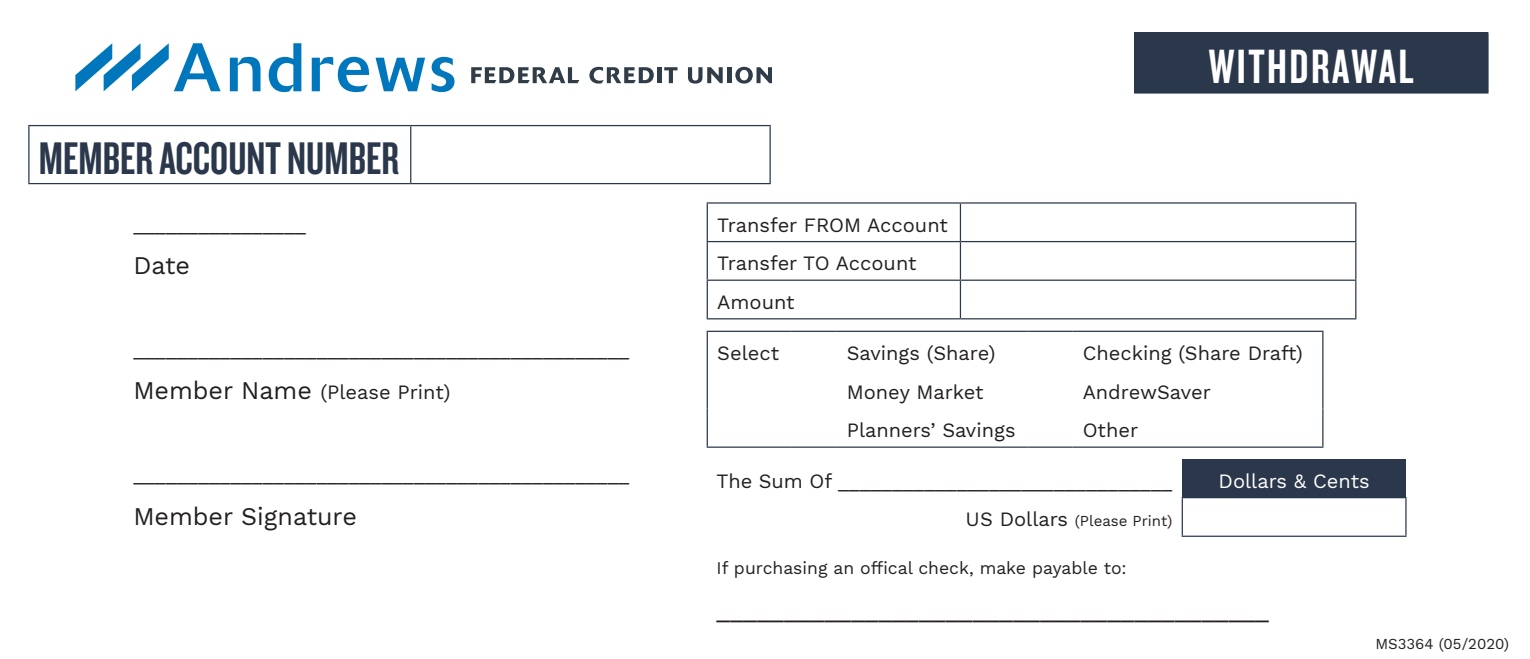
<style>
.page{position:relative;width:1530px;height:659px;background:#fff}
.page>*{position:absolute;margin:0;border:0;box-sizing:border-box;transform-origin:0 0}
.t1{font:50px "Knockout 48 Featherweight";letter-spacing:.05em;color:#fff}
.t2{font:47.5px "Knockout 48 Featherweight";color:#2b384c}
.t3{font:25px "Work Sans";color:#231f20}
.t4{font:20px "Work Sans";color:#231f20}
.t5{font:20px "Work Sans";color:#fff}
.t6{font:17.5px "Work Sans";color:#231f20}
.t7{font:15px "Work Sans";color:#231f20}
.s1{font-size:25px}
.s2{font-size:20px}
</style>
<div class="page">
<hr style="left:1134px;top:92px;width:355px;height:2px;background:#2b384c">
<hr style="left:1487px;top:34px;width:2px;height:58px;background:#2b384c">
<hr style="left:1134px;top:34px;width:1px;height:58px;background:#2b384c">
<hr style="left:1134px;top:32px;width:355px;height:2px;background:#2b384c">
<hr style="left:1182px;top:535px;width:225px;height:2px;background:#2b384c">
<hr style="left:1182px;top:497px;width:225px;height:1px;background:#2b384c">
<hr style="left:707px;top:446px;width:85px;height:2px;background:#2b384c">
<hr style="left:792px;top:446px;width:45px;height:2px;background:#2b384c">
<hr style="left:837px;top:446px;width:191px;height:2px;background:#2b384c">
<hr style="left:1028px;top:446px;width:45px;height:2px;background:#2b384c">
<hr style="left:1073px;top:446px;width:251px;height:2px;background:#2b384c">
<hr style="left:1322px;top:332px;width:2px;height:38px;background:#2b384c">
<hr style="left:1322px;top:370px;width:2px;height:38px;background:#2b384c">
<hr style="left:1322px;top:408px;width:2px;height:38px;background:#2b384c">
<hr style="left:707px;top:332px;width:1px;height:38px;background:#2b384c">
<hr style="left:707px;top:370px;width:1px;height:38px;background:#2b384c">
<hr style="left:707px;top:408px;width:1px;height:38px;background:#2b384c">
<hr style="left:707px;top:331px;width:85px;height:1px;background:#2b384c">
<hr style="left:792px;top:331px;width:45px;height:1px;background:#2b384c">
<hr style="left:837px;top:331px;width:191px;height:1px;background:#2b384c">
<hr style="left:1028px;top:331px;width:45px;height:1px;background:#2b384c">
<hr style="left:1073px;top:331px;width:251px;height:1px;background:#2b384c">
<hr style="left:707px;top:202px;width:253px;height:2px;background:#2b384c">
<hr style="left:707px;top:204px;width:1px;height:37px;background:#2b384c">
<hr style="left:960px;top:202px;width:396px;height:2px;background:#2b384c">
<hr style="left:960px;top:204px;width:1px;height:37px;background:#2b384c">
<hr style="left:1355px;top:204px;width:1px;height:37px;background:#2b384c">
<hr style="left:707px;top:241px;width:253px;height:1px;background:#2b384c">
<hr style="left:707px;top:242px;width:1px;height:37px;background:#2b384c">
<hr style="left:960px;top:241px;width:396px;height:1px;background:#2b384c">
<hr style="left:960px;top:242px;width:1px;height:37px;background:#2b384c">
<hr style="left:1355px;top:242px;width:1px;height:37px;background:#2b384c">
<hr style="left:707px;top:279px;width:253px;height:2px;background:#2b384c">
<hr style="left:707px;top:281px;width:1px;height:37px;background:#2b384c">
<hr style="left:960px;top:279px;width:396px;height:2px;background:#2b384c">
<hr style="left:960px;top:281px;width:1px;height:37px;background:#2b384c">
<hr style="left:1355px;top:281px;width:1px;height:37px;background:#2b384c">
<hr style="left:707px;top:318px;width:253px;height:1px;background:#2b384c">
<hr style="left:960px;top:318px;width:396px;height:1px;background:#2b384c">
<svg style="left:471px;top:67px;width:108px;height:16px"></svg>
<svg style="left:589px;top:67px;width:65px;height:17px"></svg>
<hr style="left:658px;top:67px;width:4px;height:16px;background:#303d48">
<svg style="left:664px;top:67px;width:14px;height:16px"></svg>
<svg style="left:688px;top:67px;width:35px;height:17px"></svg>
<div style="left:727px;top:67px;width:5px;height:16px;background:#303d48"></div>
<svg style="left:735px;top:67px;width:37px;height:17px"></svg>
<svg style="left:75px;top:43px;width:146px;height:48px"></svg>
<svg style="left:230px;top:57px;width:31px;height:34px"></svg>
<svg style="left:269px;top:43px;width:32px;height:49px"></svg>
<svg style="left:312px;top:57px;width:57px;height:35px"></svg>
<svg style="left:376px;top:58px;width:49px;height:33px"></svg>
<svg style="left:432px;top:57px;width:23px;height:35px"></svg>
<hr style="left:28px;top:125px;width:383px;height:1px;background:#2b384c">
<hr style="left:28px;top:126px;width:2px;height:57px;background:#2b384c">
<hr style="left:411px;top:125px;width:360px;height:1px;background:#2b384c">
<hr style="left:410px;top:126px;width:1px;height:57px;background:#2b384c">
<hr style="left:770px;top:126px;width:1px;height:57px;background:#2b384c">
<hr style="left:28px;top:183px;width:383px;height:1px;background:#2b384c">
<hr style="left:411px;top:183px;width:360px;height:1px;background:#2b384c">
<div style="left:1135px;top:33px;width:353px;height:60px;background:#2b384c"></div>
<div style="left:1182px;top:459px;width:224px;height:38px;background:#2b384c"></div>
<hr style="left:1182px;top:498px;width:1px;height:37px;background:#2b384c">
<hr style="left:1405px;top:498px;width:2px;height:37px;background:#2b384c">
<p class="t2" style="left:39px;top:129px;width:362px">MEMBER ACCOUNT NUMBER</p>
<p class="t4" style="left:133px;top:212px;width:174px">________________</p>
<p class="t3" style="left:133px;top:251px;width:58px">Date</p>
<p class="t4" style="left:133px;top:337px;width:497px">______________________________________________</p>
<p class="t4" style="left:133px;top:381px;width:318px"><span class="s1">Member Name</span> (Please Print)</p>
<p class="t4" style="left:133px;top:462px;width:497px">______________________________________________</p>
<p class="t3" style="left:133px;top:501px;width:225px">Member Signature</p>
<p class="t1" style="left:1209px;top:36px;width:207px">WITHDRAWAL</p>
<p class="t4" style="left:717px;top:213px;width:232px">Transfer FROM Account</p>
<p class="t4" style="left:717px;top:252px;width:201px">Transfer TO Account</p>
<p class="t4" style="left:717px;top:290px;width:79px">Amount</p>
<p class="t4" style="left:717px;top:341px;width:63px">Select</p>
<p class="t4" style="left:847px;top:341px;width:150px">Savings (Share)</p>
<p class="t4" style="left:1083px;top:341px;width:222px">Checking (Share Draft)</p>
<p class="t4" style="left:847px;top:380px;width:138px">Money Market</p>
<p class="t4" style="left:1083px;top:380px;width:130px">AndrewSaver</p>
<p class="t4" style="left:847px;top:418px;width:170px">Planners’ Savings</p>
<p class="t4" style="left:1083px;top:418px;width:57px">Other</p>
<p class="t4" style="left:717px;top:469px;width:457px">The Sum Of _______________________________</p>
<p class="t7" style="left:966px;top:512px;width:208px"><span class="s2">US Dollars</span> (Please Print)</p>
<p class="t5" style="left:1219px;top:469px;width:153px">Dollars &amp; Cents</p>
<p class="t6" style="left:717px;top:558px;width:412px">If purchasing an offical check, make payable to:</p>
<p class="t3" style="left:717px;top:594px;width:554px">_________________________________________</p>
<p class="t7" style="left:1375px;top:635px;width:135px">MS3364 (05/2020)</p>
</div>
